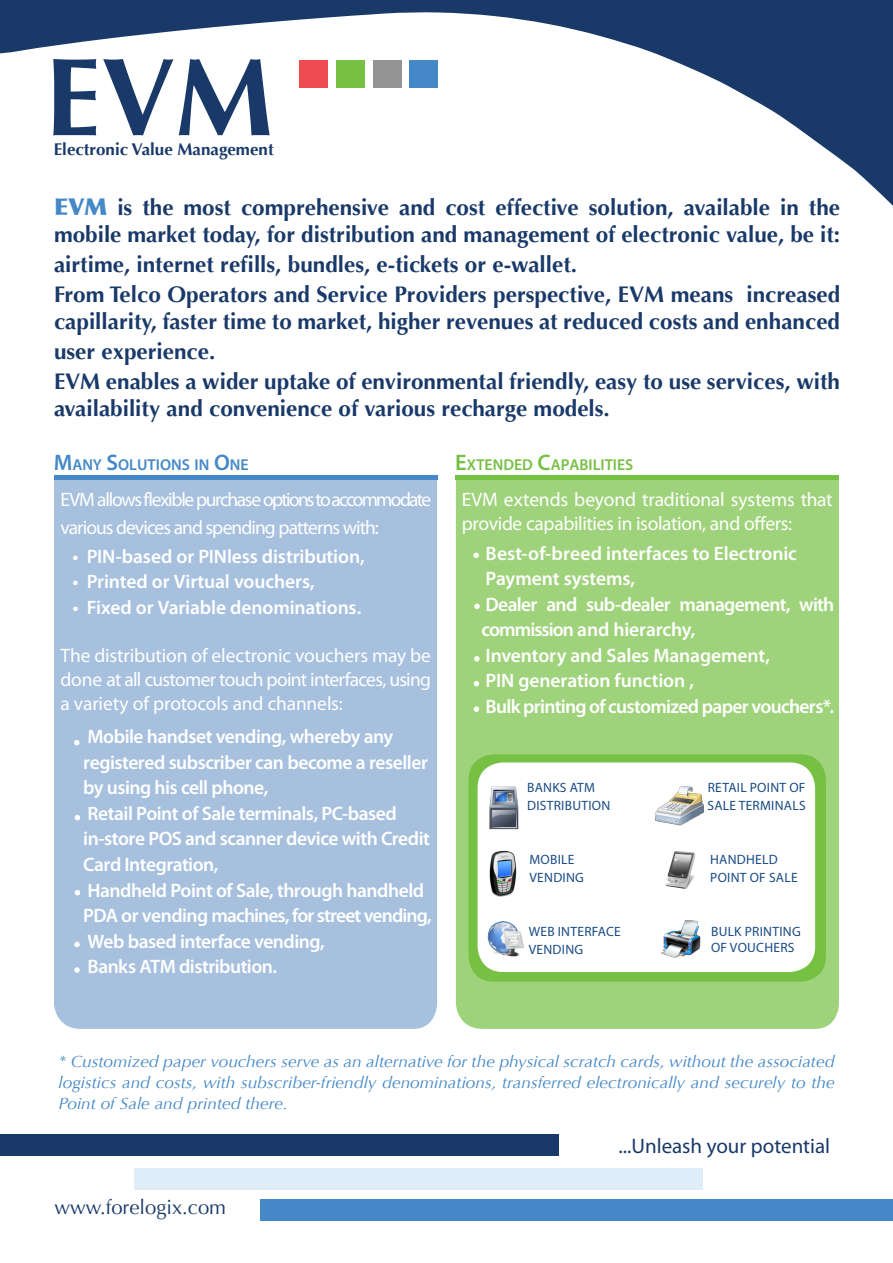
<style>
.page{position:relative;width:893px;height:1263px;background:#fff}
.page>*{position:absolute;margin:0;border:0;box-sizing:border-box;transform-origin:0 0}
.t1{font:700 111px "Optima";color:#193969}
.t2{font:700 22.5px/27px "Optima";color:#193969}
.t3{font:21px "Myriad Pro";color:#193969}
.t4{font:20.25px "Optima";color:#193969}
.t5{font:600 19.5px/25.5px "Myriad Pro";letter-spacing:-.025em;color:#fff}
.t6{font:19.5px/24px "Myriad Pro";letter-spacing:-.025em;color:#fff;text-align:justify}
.t7{font:600 19.5px "Myriad Pro";letter-spacing:-.005em;color:#fff}
.t8{font:19.5px/28.5px "Myriad Pro";letter-spacing:-.06em;color:#fff}
.t9{font:700 16.95px "Optima";color:#193969}
.t10{font:italic 16.35px/20.7px "Optima";color:#4488c7;text-align:justify;scale:1.05 1}
.t11{font:600 15.75px "Myriad Pro";color:#76c043}
.t12{font:600 15.75px "Myriad Pro";color:#4488c7}
.t13{font:13.5px/16.2px "Myriad Pro";letter-spacing:.02em;color:#1a4b84}
.s1{font-weight:900;font-size:23.25px;color:#4488c7}
.s2{font-size:22.5px}
</style>
<div class="page">
<div style="left:54px;top:480px;width:383px;height:549px;background:#a6c0de"></div>
<div style="left:456px;top:480px;width:383px;height:549px;background:#9fd37b"></div>
<svg style="left:0;top:0;width:893px;height:206px"></svg>
<div style="left:260px;top:1199px;width:633px;height:21px;background:#4488c7"></div>
<div style="left:0;top:1134px;width:558px;height:21px;background:#193969"></div>
<div style="left:134px;top:1168px;width:569px;height:22px;background:#dfedf8"></div>
<hr style="left:54px;top:476px;width:383px;height:4px;background:#4488c7">
<hr style="left:456px;top:476px;width:383px;height:4px;background:#76c043">
<div style="left:469px;top:754px;width:357px;height:228px;background:#76c043;border-radius:26px"></div>
<div style="left:478px;top:762px;width:337px;height:210px;background:#fff;border-radius:26px"></div>
<img style="left:489px;top:786px;width:30px;height:44px">
<img style="left:489px;top:850px;width:28px;height:47px">
<img style="left:487px;top:929px;width:37px;height:28px">
<img style="left:661px;top:920px;width:39px;height:38px">
<svg style="left:74px;top:942px;width:6px;height:5px"></svg>
<svg style="left:74px;top:967px;width:6px;height:6px"></svg>
<svg style="left:75px;top:815px;width:5px;height:5px"></svg>
<svg style="left:75px;top:890px;width:5px;height:5px"></svg>
<svg style="left:74px;top:740px;width:6px;height:5px"></svg>
<svg style="left:474px;top:681px;width:5px;height:5px"></svg>
<svg style="left:474px;top:706px;width:5px;height:6px"></svg>
<svg style="left:474px;top:656px;width:6px;height:5px"></svg>
<svg style="left:473px;top:552px;width:6px;height:6px"></svg>
<svg style="left:474px;top:604px;width:6px;height:5px"></svg>
<svg style="left:488px;top:921px;width:29px;height:31px"></svg>
<img style="left:665px;top:851px;width:31px;height:38px">
<img style="left:656px;top:785px;width:48px;height:41px">
<p class="t1" style="left:45px;top:33px;width:230px">EVM</p>
<p class="t9" style="left:54px;top:140px;width:221px">Electronic Value Management</p>
<p class="t2" style="left:54px;top:194px;width:788px"><span class="s1">EVM</span> is the most comprehensive and cost effective solution, available in the mobile market today, for distribution and management of electronic value, be it:</p>
<p class="t2" style="left:54px;top:251px;width:525px">airtime, internet refills, bundles, e-tickets or e-wallet.</p>
<p class="t2" style="left:54px;top:281px;width:788px">From Telco Operators and Service Providers perspective, EVM means increased capillarity, faster time to market, higher revenues at reduced costs and enhanced</p>
<p class="t2" style="left:54px;top:338px;width:163px">user experience.</p>
<p class="t2" style="left:54px;top:368px;width:788px">EVM enables a wider uptake of environmental friendly, easy to use services, with availability and convenience of various recharge models.</p>
<p class="t12" style="left:54px;top:455px;width:196px"><span class="s2">M</span>ANY <span class="s2">S</span>OLUTIONS IN <span class="s2">O</span>NE</p>
<p class="t8" style="left:60px;top:485px;width:372px">EVM allows flexible purchase options to accommodate various devices and spending patterns with:</p>
<p class="t7" style="left:72px;top:544px;width:294px">• PIN-based or PINless distribution,</p>
<p class="t7" style="left:72px;top:569px;width:244px">• Printed or Virtual vouchers,</p>
<p class="t7" style="left:72px;top:595px;width:290px">• Fixed or Variable denominations.</p>
<p class="t6" style="left:60px;top:643px;width:372px">The distribution of electronic vouchers may be done at all customer touch point interfaces, using a variety of protocols and channels:</p>
<p class="t5" style="left:83px;top:724px;width:346px">Mobile handset vending, whereby any registered subscriber can become a reseller by using his cell phone,</p>
<p class="t5" style="left:83px;top:800px;width:348px">Retail Point of Sale terminals, PC-based in-store POS and scanner device with Credit<br>Card Integration,</p>
<p class="t5" style="left:83px;top:877px;width:350px">Handheld Point of Sale, through handheld<br>PDA or vending machines, for street vending,</p>
<p class="t5" style="left:88px;top:928px;width:239px">Web based interface vending,</p>
<p class="t5" style="left:88px;top:953px;width:191px">Banks ATM distribution.</p>
<p class="t11" style="left:455px;top:455px;width:178px"><span class="s2">E</span>XTENDED <span class="s2">C</span>APABILITIES</p>
<p class="t6" style="left:462px;top:487px;width:372px">EVM extends beyond traditional systems that provide capabilities in isolation, and offers:</p>
<p class="t7" style="left:486px;top:541px;width:313px">Best-of-breed interfaces to Electronic</p>
<p class="t7" style="left:486px;top:566px;width:151px">Payment systems,</p>
<p class="t5" style="left:481px;top:591px;width:354px">Dealer and sub-dealer management, with commission and hierarchy,</p>
<p class="t7" style="left:486px;top:643px;width:286px">Inventory and Sales Management,</p>
<p class="t7" style="left:486px;top:668px;width:210px">PIN generation function ,</p>
<p class="t5" style="left:486px;top:693px;width:350px">Bulk printing of customized paper vouchers*.</p>
<p class="t13" style="left:527px;top:779px;width:69px">BANKS ATM</p>
<p class="t13" style="left:527px;top:797px;width:85px">DISTRIBUTION</p>
<p class="t13" style="left:708px;top:779px;width:99px">RETAIL POINT OF</p>
<p class="t13" style="left:707px;top:797px;width:100px">SALE TERMINALS</p>
<p class="t13" style="left:529px;top:851px;width:47px">MOBILE</p>
<p class="t13" style="left:529px;top:869px;width:56px">VENDING</p>
<p class="t13" style="left:710px;top:851px;width:69px">HANDHELD</p>
<p class="t13" style="left:710px;top:869px;width:89px">POINT OF SALE</p>
<p class="t13" style="left:529px;top:923px;width:93px">WEB INTERFACE</p>
<p class="t13" style="left:529px;top:941px;width:56px">VENDING</p>
<p class="t13" style="left:711px;top:923px;width:91px">BULK PRINTING<br>OF VOUCHERS</p>
<p class="t10" style="left:59px;top:1052px;width:741px">* Customized paper vouchers serve as an alternative for the physical scratch cards, without the associated logistics and costs, with subscriber-friendly denominations, transferred electronically and securely to the Point of Sale and printed there.</p>
<p class="t3" style="left:618px;top:1133px;width:213px">...Unleash your potential</p>
<p class="t4" style="left:54px;top:1196px;width:173px">www.forelogix.com</p>
</div>
